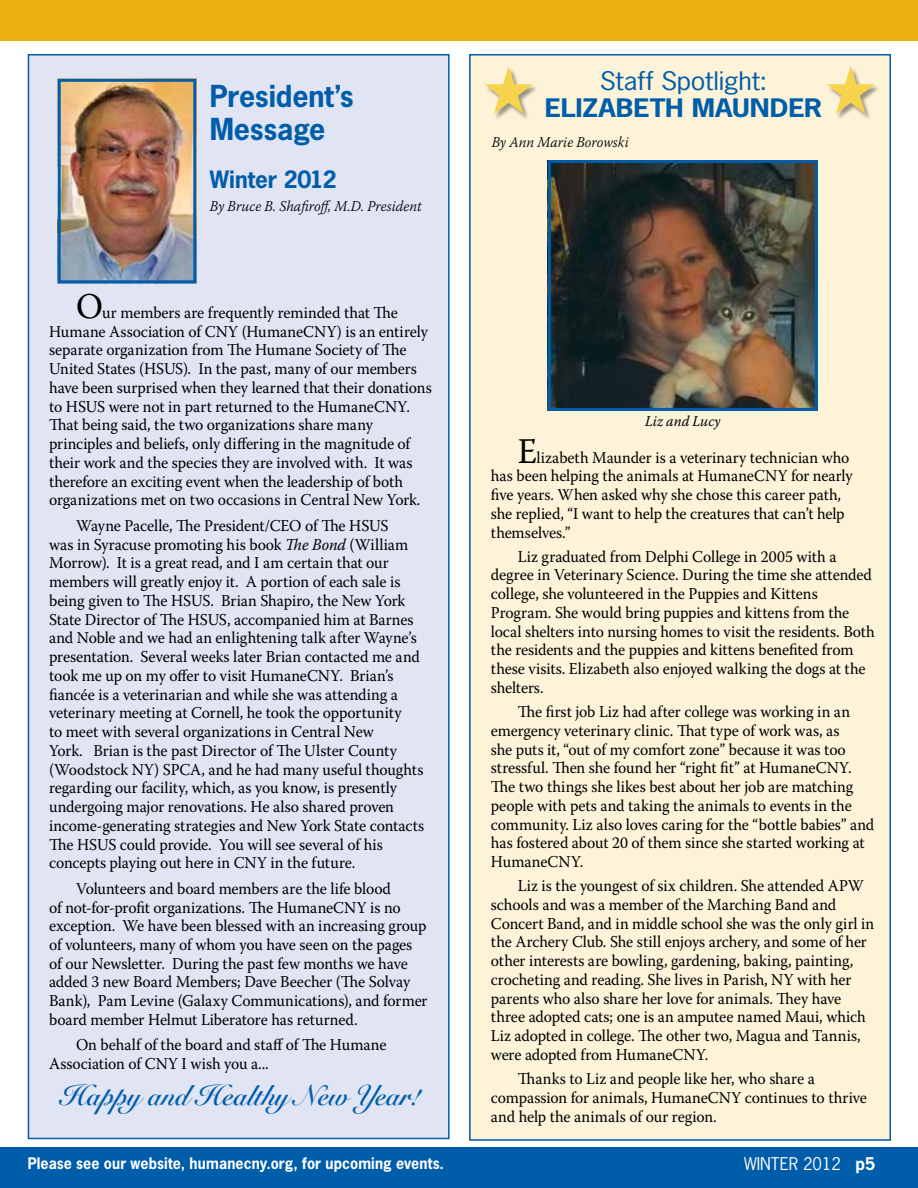
<style>
.page{position:relative;width:918px;height:1188px;background:#fff}
.page>*{position:absolute;margin:0;border:0;box-sizing:border-box;transform-origin:0 0}
.t1{font:700 28.5px "Snell Roundhand";letter-spacing:.01em;color:#005daa;scale:.95 1}
.t2{font:700 28.5px/33px "News Gothic Std";letter-spacing:-.005em;color:#005daa}
.t3{font:700 24px "News Gothic Std";letter-spacing:.005em;color:#005daa;scale:1.14 1}
.t4{font:24px "News Gothic Std";letter-spacing:-.01em;color:#005daa;scale:1.14 1}
.t5{font:700 22.5px "News Gothic Std";letter-spacing:-.005em;color:#005daa}
.t6{font:16.5px/18.8px "Warnock Pro";letter-spacing:-.005em;color:#000;scale:.95 1}
.t7{font:16.5px "News Gothic Std";color:#fff}
.t8{font:700 15px "News Gothic Std";letter-spacing:.005em;color:#fff;scale:.95 1}
.t9{font:italic 300 15px "Warnock Pro";color:#000;scale:.95 1}
.t10{font:italic 15px "Warnock Pro";color:#000;scale:.95 1}
.s1{font-size:36px}
.s2{font-style:italic}
.s3{font-weight:700}
</style>
<div class="page">
<div style="left:0;top:1148px;width:918px;height:40px;background:#005daa"></div>
<div style="left:0;top:0;width:918px;height:40px;background:#ecb110"></div>
<div style="left:28px;top:54px;width:422px;height:1085px;background:#e0e4f3;border:2px solid #005daa"></div>
<div style="left:469px;top:54px;width:422px;height:1087px;background:#fdf3d9;border:2px solid #005daa"></div>
<img style="left:552px;top:164px;width:262px;height:243px">
<div style="left:548px;top:160px;width:270px;height:251px;border:3px solid #005daa"></div>
<div style="left:485px;top:67px;width:54px;height:54px;background:#000;opacity:.4"></div>
<div style="left:827px;top:67px;width:54px;height:54px;background:#000;opacity:.4"></div>
<img style="left:62px;top:83px;width:130px;height:196px">
<div style="left:58px;top:79px;width:138px;height:204px;border:3px solid #005daa"></div>
<svg style="left:485px;top:67px;width:48px;height:47px"></svg>
<svg style="left:827px;top:67px;width:48px;height:47px"></svg>
<h1 class="t2" style="left:210px;top:79px;width:145px">President’s<br>Message</h1>
<h3 class="t5" style="left:210px;top:165px;width:128px">Winter 2012</h3>
<p class="t9" style="left:210px;top:197px;width:224px">By Bruce B. Shafiroff, M.D. President</p>
<p class="t6" style="left:49px;top:303px;width:404px;text-indent:27px"><span class="s1">O</span>ur members are frequently reminded that The Humane Association of CNY (HumaneCNY) is an entirely separate organization from The Humane Society of The United States (HSUS). In the past, many of our members have been surprised when they learned that their donations to HSUS were not in part returned to the HumaneCNY.<br>That being said, the two organizations share many principles and beliefs, only differing in the magnitude of their work and the species they are involved with. It was therefore an exciting event when the leadership of both organizations met on two occasions in Central New York.</p>
<p class="t6" style="left:49px;top:516px;width:396px;text-indent:27px">Wayne Pacelle, The President/CEO of The HSUS<br>was in Syracuse promoting his book <span class="s2">The Bond</span> (William Morrow). It is a great read, and I am certain that our members will greatly enjoy it. A portion of each sale is being given to The HSUS. Brian Shapiro, the New York State Director of The HSUS, accompanied him at Barnes and Noble and we had an enlightening talk after Wayne’s presentation. Several weeks later Brian contacted me and took me up on my offer to visit HumaneCNY. Brian’s fiancée is a veterinarian and while she was attending a veterinary meeting at Cornell, he took the opportunity<br>to meet with several organizations in Central New<br>York. Brian is the past Director of The Ulster County (Woodstock NY) SPCA, and he had many useful thoughts regarding our facility, which, as you know, is presently undergoing major renovations. He also shared proven income-generating strategies and New York State contacts The HSUS could provide. You will see several of his concepts playing out here in CNY in the future.</p>
<p class="t6" style="left:49px;top:879px;width:400px;text-indent:27px">Volunteers and board members are the life blood<br>of not-for-profit organizations. The HumaneCNY is no exception. We have been blessed with an increasing group of volunteers, many of whom you have seen on the pages of our Newsletter. During the past few months we have added 3 new Board Members; Dave Beecher (The Solvay Bank), Pam Levine (Galaxy Communications), and former board member Helmut Liberatore has returned.</p>
<p class="t6" style="left:49px;top:1035px;width:357px;text-indent:27px">On behalf of the board and staff of The Humane<br>Association of CNY I wish you a...</p>
<h1 class="t1" style="left:61px;top:1078px;width:380px">Happy and Healthy New Year!</h1>
<p class="t8" style="left:28px;top:1153px;width:440px">Please see our website, humanecny.org, for upcoming events.</p>
<h2 class="t4" style="left:600px;top:65px;width:149px">STAFF SPOTLIGHT:</h2>
<h2 class="t3" style="left:545px;top:92px;width:78px">elizabeth</h2>
<h2 class="t3" style="left:692px;top:92px;width:52px">Maunde</h2>
<h2 class="t3" style="left:804px;top:92px;width:17px">r</h2>
<p class="t9" style="left:492px;top:133px;width:146px">By Ann Marie Borowski</p>
<p class="t10" style="left:645px;top:412px;width:81px">Liz and Lucy</p>
<p class="t6" style="left:491px;top:448px;width:382px;text-indent:27px"><span class="s1">E</span>lizabeth Maunder is a veterinary technician who has been helping the animals at HumaneCNY for nearly five years. When asked why she chose this career path, she replied, “I want to help the creatures that can’t help themselves.”</p>
<p class="t6" style="left:491px;top:547px;width:406px;text-indent:27px">Liz graduated from Delphi College in 2005 with a degree in Veterinary Science. During the time she attended college, she volunteered in the Puppies and Kittens Program. She would bring puppies and kittens from the local shelters into nursing homes to visit the residents. Both the residents and the puppies and kittens benefited from these visits. Elizabeth also enjoyed walking the dogs at the shelters.</p>
<p class="t6" style="left:491px;top:702px;width:405px;text-indent:27px">The first job Liz had after college was working in an emergency veterinary clinic. That type of work was, as<br>she puts it, “out of my comfort zone” because it was too stressful. Then she found her “right fit” at HumaneCNY.<br>The two things she likes best about her job are matching people with pets and taking the animals to events in the community. Liz also loves caring for the “bottle babies” and has fostered about 20 of them since she started working at HumaneCNY.</p>
<p class="t6" style="left:491px;top:876px;width:405px;text-indent:27px">Liz is the youngest of six children. She attended APW schools and was a member of the Marching Band and Concert Band, and in middle school she was the only girl in the Archery Club. She still enjoys archery, and some of her other interests are bowling, gardening, baking, painting, crocheting and reading. She lives in Parish, NY with her parents who also share her love for animals. They have three adopted cats; one is an amputee named Maui, which Liz adopted in college. The other two, Magua and Tannis, were adopted from HumaneCNY.</p>
<p class="t6" style="left:491px;top:1069px;width:397px;text-indent:27px">Thanks to Liz and people like her, who share a compassion for animals, HumaneCNY continues to thrive and help the animals of our region.</p>
<p class="t7" style="left:744px;top:1154px;width:133px">WINTER 2012 <span class="s3">p5</span></p>
</div>
